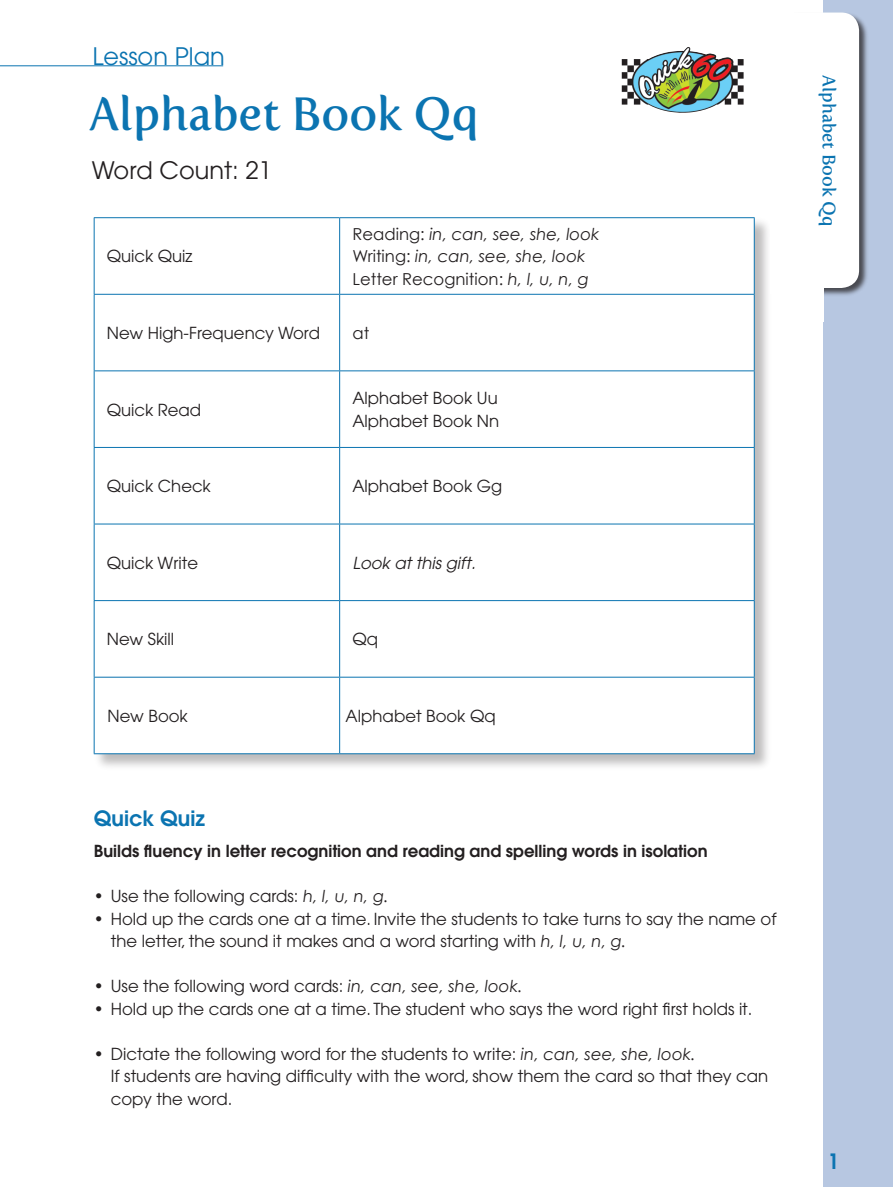
<style>
.page{position:relative;width:893px;height:1187px;background:#fff}
.page>*{position:absolute;margin:0;border:0;box-sizing:border-box;transform-origin:0 0}
.Book_Title{font:46.5px "Fertigo Pro";color:#0b74b1}
.Body_Text{font:24px "Avant Garde";color:#231f20}
.t1{font:24px "Avant Garde";color:#0b74b1}
.heading_sp_before{font:600 21px "Avant Garde";color:#0b74b1}
.Title_Tab{font:18px "Fertigo Pro";color:#0b74b1}
.bullet{font:16.5px/22.5px "Avant Garde";color:#231f20}
.Body_Text-2{font:16.5px "Avant Garde";color:#231f20}
.Body_Text_Bold{font:600 16.5px "Avant Garde";color:#231f20}
.Body_Text-3{font:italic 16.5px "Century Gothic";color:#231f20}
.Body_Text-4{font:16.5px "Century Gothic";color:#231f20}
.t2{font:italic 16.5px "Avant Garde";color:#231f20}
.s1{font-style:normal}
.s2{font-style:italic}
.s3{font-family:"Century Gothic";font-style:italic}
</style>
<div class="page">
<div style="left:92px;top:217px;width:681px;height:555px;background:#231f20;opacity:.3"></div>
<svg style="left:95px;top:218px;width:659px;height:535px"></svg>
<hr style="left:94px;top:218px;width:1px;height:76px;background:#0b74b1">
<hr style="left:94px;top:294px;width:1px;height:76px;background:#0b74b1">
<hr style="left:94px;top:371px;width:1px;height:76px;background:#0b74b1">
<hr style="left:94px;top:448px;width:1px;height:75px;background:#0b74b1">
<hr style="left:94px;top:524px;width:1px;height:76px;background:#0b74b1">
<hr style="left:94px;top:601px;width:1px;height:75px;background:#0b74b1">
<hr style="left:94px;top:217px;width:246px;height:1px;background:#0b74b1">
<hr style="left:94px;top:294px;width:246px;height:1px;background:#0b74b1">
<hr style="left:94px;top:370px;width:246px;height:1px;background:#0b74b1">
<hr style="left:94px;top:447px;width:246px;height:1px;background:#0b74b1">
<hr style="left:94px;top:523px;width:246px;height:1px;background:#0b74b1">
<hr style="left:94px;top:600px;width:246px;height:1px;background:#0b74b1">
<hr style="left:339px;top:218px;width:1px;height:76px;background:#0b74b1">
<hr style="left:339px;top:294px;width:1px;height:76px;background:#0b74b1">
<hr style="left:339px;top:371px;width:1px;height:76px;background:#0b74b1">
<hr style="left:339px;top:448px;width:1px;height:75px;background:#0b74b1">
<hr style="left:339px;top:524px;width:1px;height:76px;background:#0b74b1">
<hr style="left:339px;top:601px;width:1px;height:75px;background:#0b74b1">
<hr style="left:340px;top:217px;width:415px;height:1px;background:#0b74b1">
<hr style="left:754px;top:218px;width:1px;height:76px;background:#0b74b1">
<hr style="left:754px;top:294px;width:1px;height:76px;background:#0b74b1">
<hr style="left:754px;top:371px;width:1px;height:76px;background:#0b74b1">
<hr style="left:754px;top:448px;width:1px;height:75px;background:#0b74b1">
<hr style="left:754px;top:524px;width:1px;height:76px;background:#0b74b1">
<hr style="left:754px;top:601px;width:1px;height:75px;background:#0b74b1">
<hr style="left:340px;top:294px;width:415px;height:1px;background:#0b74b1">
<hr style="left:340px;top:370px;width:415px;height:1px;background:#0b74b1">
<hr style="left:340px;top:447px;width:415px;height:1px;background:#0b74b1">
<hr style="left:340px;top:523px;width:415px;height:1px;background:#0b74b1">
<hr style="left:340px;top:600px;width:415px;height:1px;background:#0b74b1">
<hr style="left:94px;top:676px;width:246px;height:1px;background:#0b74b1">
<hr style="left:94px;top:677px;width:1px;height:76px;background:#0b74b1">
<hr style="left:340px;top:676px;width:415px;height:1px;background:#0b74b1">
<hr style="left:339px;top:677px;width:1px;height:76px;background:#0b74b1">
<hr style="left:754px;top:677px;width:1px;height:76px;background:#0b74b1">
<hr style="left:94px;top:753px;width:246px;height:1px;background:#0b74b1">
<hr style="left:340px;top:753px;width:415px;height:1px;background:#0b74b1">
<div style="left:823px;top:0;width:70px;height:1186px;background:#b7c7e1"></div>
<div style="left:772px;top:11px;width:97px;height:287px;background:#231f20;opacity:.75"></div>
<div style="left:773px;top:13px;width:86px;height:275px;background:#fff;border-radius:18px"></div>
<img style="left:622px;top:47px;width:122px;height:66px">
<hr style="left:0;top:65px;width:223px;height:1px;background:#0b74b1">
<div style="left:774px;top:269px;width:49px;height:52px;background:#fff"></div>
<div style="left:770px;top:9px;width:23px;height:285px;background:#fff"></div>
<p class="t1" style="left:92px;top:43px;width:134px">Lesson Plan</p>
<p class="Book_Title" style="left:89px;top:86px;width:391px">Alphabet Book Qq</p>
<p class="Body_Text" style="left:92px;top:156px;width:182px">Word Count: 21</p>
<p class="Body_Text-2" style="left:107px;top:247px;width:87px">Quick Quiz</p>
<p class="Body_Text-3" style="left:352px;top:224px;width:249px"><span class="s1">Reading:</span> in, can, see, she, look</p>
<p class="Body_Text-3" style="left:352px;top:246px;width:235px"><span class="s1">Writing:</span> in, can, see, she, look</p>
<p class="Body_Text-4" style="left:352px;top:269px;width:238px">Letter Recognition: <span class="s2">h, l, u, n, g</span></p>
<p class="Body_Text-2" style="left:107px;top:323px;width:215px">New High-Frequency Word</p>
<p class="Body_Text-4" style="left:352px;top:323px;width:18px">at</p>
<p class="Body_Text-2" style="left:107px;top:400px;width:96px">Quick Read</p>
<p class="Body_Text-2" style="left:352px;top:388px;width:147px">Alphabet Book Uu</p>
<p class="Body_Text-2" style="left:352px;top:411px;width:148px">Alphabet Book Nn</p>
<p class="Body_Text-2" style="left:107px;top:476px;width:105px">Quick Check</p>
<p class="Body_Text-2" style="left:352px;top:476px;width:152px">Alphabet Book Gg</p>
<p class="Body_Text-2" style="left:107px;top:553px;width:93px">Quick Write</p>
<p class="t2" style="left:352px;top:553px;width:125px">Look at this gift.</p>
<p class="Body_Text-2" style="left:107px;top:629px;width:69px">New Skill</p>
<p class="Body_Text-2" style="left:352px;top:629px;width:27px">Qq</p>
<p class="Body_Text-2" style="left:108px;top:706px;width:82px">New Book</p>
<p class="Body_Text-2" style="left:346px;top:706px;width:152px">Alphabet Book Qq</p>
<p class="heading_sp_before" style="left:94px;top:804px;width:113px">Quick Quiz</p>
<p class="Body_Text_Bold" style="left:94px;top:840px;width:615px">Builds fluency in letter recognition and reading and spelling words in isolation</p>
<p class="bullet" style="left:94px;top:884px;width:296px">• Use the following cards: <span class="s3">h, l, u, n, g.</span></p>
<p class="bullet" style="left:111px;top:907px;width:667px;text-indent:-17px">• Hold up the cards one at a time. Invite the students to take turns to say the name of the letter, the sound it makes and a word starting with <span class="s3">h, l, u, n, g.</span></p>
<p class="bullet" style="left:94px;top:974px;width:430px">• Use the following word cards: <span class="s3">in, can, see, she, look.</span></p>
<p class="bullet" style="left:94px;top:997px;width:660px">• Hold up the cards one at a time. The student who says the word right first holds it.</p>
<p class="bullet" style="left:94px;top:1042px;width:603px">• Dictate the following word for the students to write: <span class="s3">in, can, see, she, look.</span></p>
<p class="bullet" style="left:111px;top:1064px;width:659px">If students are having difficulty with the word, show them the card so that they can copy the word.</p>
<p class="Title_Tab" style="left:840px;top:75px;width:152px;rotate:90deg">Alphabet Book Qq</p>
</div>
